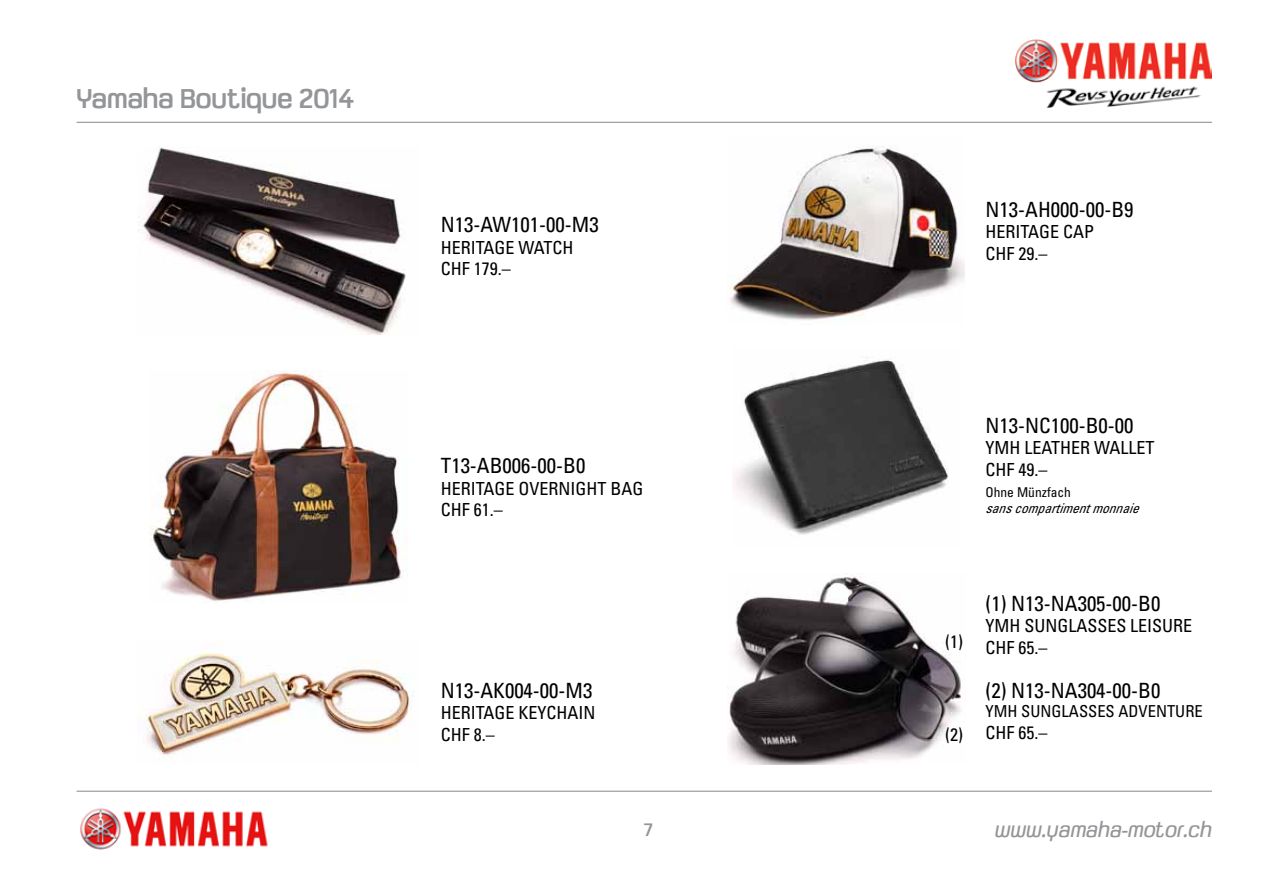
<style>
.page{position:relative;width:1263px;height:893px;background:#fff}
.page>*{position:absolute;margin:0;border:0;box-sizing:border-box;transform-origin:0 0}
.t1{font:27px "GFT Yamaha Motor";color:#939598}
.t2{font:condensed 21px "Univers LT Std";color:#000}
.t3{font:italic 300 21px "GFT Yamaha Motor";color:#939598}
.t4{font:condensed 18px/21.6px "Univers LT Std";color:#000}
.t5{font:18px "GFT Yamaha Motor";color:#939598}
.t6{font:condensed 16.5px "Univers LT Std";color:#000}
.t7{font:italic condensed 13.5px "Univers LT Std";color:#000}
.t8{font:condensed 13.5px "Univers LT Std";color:#000}
</style>
<div class="page">
<img style="left:1015px;top:40px;width:197px;height:68px">
<img style="left:80px;top:808px;width:188px;height:42px">
<hr style="left:77px;top:122px;width:1135px;height:1px;background:#939598">
<hr style="left:77px;top:791px;width:1135px;height:1px;background:#939598">
<img style="left:140px;top:147px;width:266px;height:187px">
<img style="left:145px;top:641px;width:269px;height:114px">
<img style="left:728px;top:147px;width:236px;height:173px">
<img style="left:149px;top:370px;width:259px;height:231px">
<img style="left:734px;top:359px;width:215px;height:176px">
<img style="left:727px;top:573px;width:235px;height:191px">
<h1 class="t1" style="left:77px;top:81px;width:279px">Yamaha Boutique 2014</h1>
<p class="t2" style="left:441px;top:211px;width:159px">N13-AW101-00-M3</p>
<p class="t4" style="left:441px;top:236px;width:134px">HERITAGE WATCH<br>CHF 179.–</p>
<p class="t2" style="left:441px;top:452px;width:146px">T13-AB006-00-B0</p>
<p class="t4" style="left:441px;top:477px;width:204px">HERITAGE OVERNIGHT BAG<br>CHF 61.–</p>
<p class="t2" style="left:441px;top:677px;width:153px">N13-AK004-00-M3</p>
<p class="t4" style="left:441px;top:702px;width:156px">HERITAGE KEYCHAIN<br>CHF 8.–</p>
<p class="t2" style="left:985px;top:196px;width:150px">N13-AH000-00-B9</p>
<p class="t4" style="left:985px;top:221px;width:110px">HERITAGE CAP<br>CHF 29.–</p>
<p class="t2" style="left:985px;top:412px;width:150px">N13-NC100-B0-00</p>
<p class="t4" style="left:985px;top:437px;width:170px">YMH LEATHER WALLET<br>CHF 49.–</p>
<p class="t8" style="left:985px;top:483px;width:87px">Ohne Münzfach</p>
<p class="t7" style="left:985px;top:500px;width:161px">sanscompartimentmonnaie</p>
<p class="t4" style="left:945px;top:631px;width:19px">(1)</p>
<p class="t4" style="left:945px;top:723px;width:19px">(2)</p>
<p class="t2" style="left:985px;top:590px;width:176px">(1) N13-NA305-00-B0</p>
<p class="t4" style="left:985px;top:615px;width:208px">YMH SUNGLASSES LEISURE<br>CHF 65.–</p>
<p class="t2" style="left:985px;top:677px;width:176px">(2) N13-NA304-00-B0</p>
<p class="t6" style="left:985px;top:701px;width:219px">YMH SUNGLASSES ADVENTURE</p>
<p class="t4" style="left:985px;top:722px;width:63px">CHF 65.–</p>
<p class="t5" style="left:644px;top:817px;width:11px">7</p>
<p class="t3" style="left:995px;top:817px;width:218px">www.yamaha-motor.ch</p>
</div>
